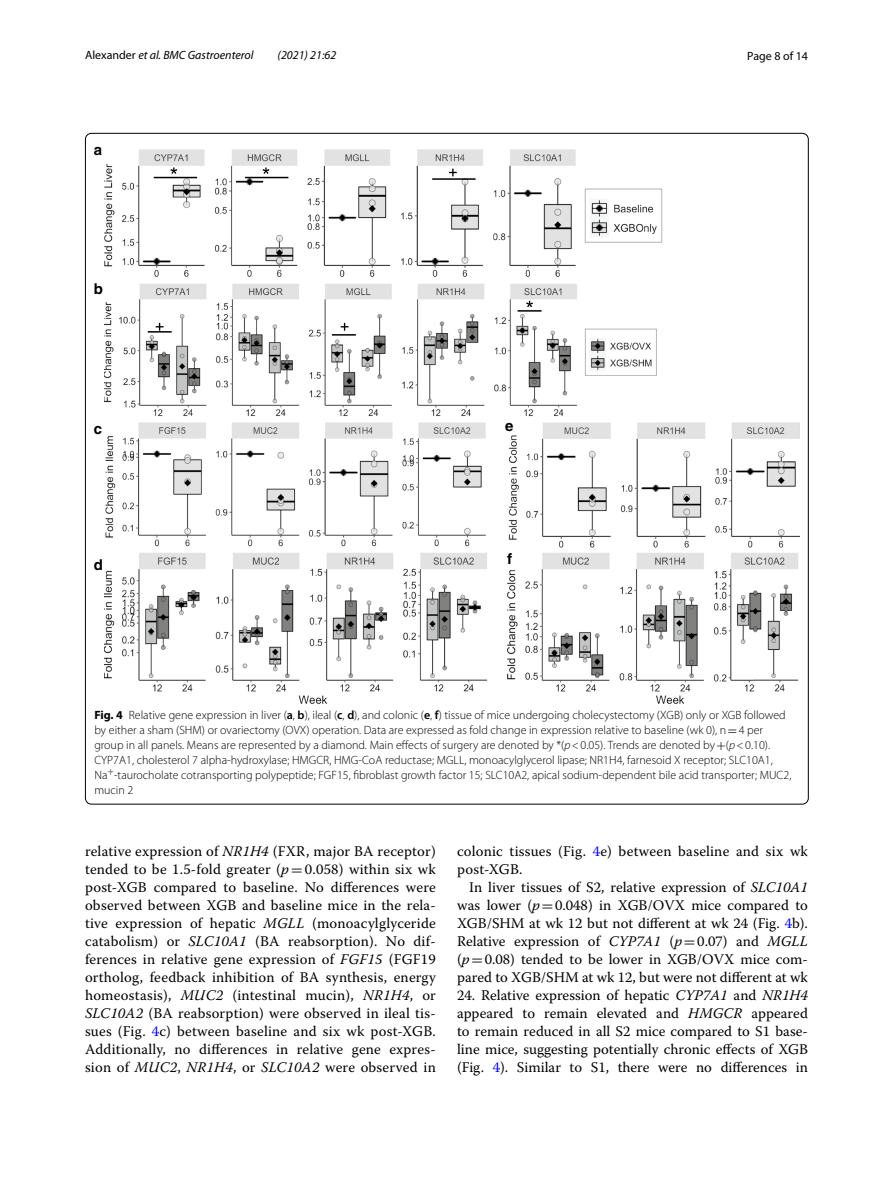
<style>
.page{position:relative;width:893px;height:1187px;background:#fff}
.page>*{position:absolute;margin:0;border:0;box-sizing:border-box;transform-origin:0 0}
.t1{font:15px "Helvetica Bold 3";color:#000}
.t2{font:14.7px/18px "Warnock Pro";letter-spacing:.005em;color:#000;text-align:justify}
.t3{font:300 12px/15px "Myriad Pro";color:#000}
.t4{font:italic 12px "Myriad Pro";color:#000}
.t5{font:12px "Myriad Pro";color:#000}
.s1{font-style:normal}
.s2{font-weight:700}
.s3{font-weight:600}
.s4{font-family:"MTSY";font-weight:400}
.s5{font-style:italic}
.s6{font-family:"MTSY"}
.s7{color:#00f}
</style>
<div class="page">
<img style="left:104px;top:150px;width:696px;height:553px">
<svg style="left:170px;top:167px;width:7px;height:7px"></svg>
<hr style="left:154px;top:177px;width:43px;height:1px;background:#000">
<svg style="left:263px;top:167px;width:6px;height:7px"></svg>
<hr style="left:245px;top:177px;width:43px;height:1px;background:#000">
<svg style="left:449px;top:168px;width:8px;height:8px"></svg>
<hr style="left:432px;top:178px;width:44px;height:2px;background:#000">
<svg style="left:148px;top:323px;width:24px;height:9px"></svg>
<svg style="left:518px;top:301px;width:24px;height:10px"></svg>
<svg style="left:332px;top:323px;width:24px;height:12px"></svg>
<p class="t4" style="left:85px;top:48px;width:170px"><span class="s1">Alexander</span> et al. BMC Gastroenterol</p>
<p class="t4" style="left:278px;top:48px;width:60px">(2021) 21:62</p>
<p class="t5" style="left:747px;top:48px;width:62px">Page 8 of 14</p>
<p class="t1" style="left:94px;top:141px;width:10px">a</p>
<p class="t1" style="left:94px;top:280px;width:11px">b</p>
<p class="t1" style="left:94px;top:419px;width:10px">c</p>
<p class="t1" style="left:94px;top:555px;width:11px">d</p>
<p class="t1" style="left:505px;top:416px;width:10px">e</p>
<p class="t1" style="left:507px;top:549px;width:6px">f</p>
<p class="t3" style="left:94px;top:707px;width:698px"><span class="s2">Fig. 4</span> Relative gene expression in liver (<span class="s3">a</span>, <span class="s3">b</span>), ileal (<span class="s3">c</span>, <span class="s3">d</span>), and colonic (<span class="s3">e</span>, <span class="s3">f</span>) tissue of mice undergoing cholecystectomy (XGB) only or XGB followed by either a sham (SHM) or ovariectomy (OVX) operation. Data are expressed as fold change in expression relative to baseline (wk 0), n<span class="s4">=</span>4 per group in all panels. Means are represented by a diamond. Main effects of surgery are denoted by *(<span class="s5">p</span>&lt;0.05). Trends are denoted by<span class="s4">+</span>(<span class="s5">p</span>&lt;0.10).<br>CYP7A1, cholesterol 7 alpha-hydroxylase; HMGCR, HMG-CoA reductase; MGLL, monoacylglycerol lipase; NR1H4, farnesoid X receptor; SLC10A1, Na<sup>+</sup>-taurocholate cotransporting polypeptide; FGF15, fibroblast growth factor 15; SLC10A2, apical sodium-dependent bile acid transporter; MUC2, mucin 2</p>
<p class="t2" style="left:85px;top:841px;width:352px">relative expression of <span class="s5">NR1H4</span> (FXR, major BA receptor) tended to be 1.5-fold greater (<span class="s5">p</span><span class="s6">=</span>0.058) within six wk post-XGB compared to baseline. No differences were observed between XGB and baseline mice in the rela&shy;tive expression of hepatic <span class="s5">MGLL</span> (monoacylglyceride catabolism) or <span class="s5">SLC10A1</span> (BA reabsorption). No dif&shy;ferences in relative gene expression of <span class="s5">FGF15</span> (FGF19 ortholog, feedback inhibition of BA synthesis, energy homeostasis), <span class="s5">MUC2</span> (intestinal mucin), <span class="s5">NR1H4</span>, or <span class="s5">SLC10A2</span> (BA reabsorption) were observed in ileal tis&shy;sues (Fig. <span class="s7">4</span>c) between baseline and six wk post-XGB.<br>Additionally, no differences in relative gene expres&shy;sion of <span class="s5">MUC2</span>, <span class="s5">NR1H4</span>, or <span class="s5">SLC10A2</span> were observed in</p>
<p class="t2" style="left:457px;top:841px;width:352px">colonic tissues (Fig. <span class="s7">4</span>e) between baseline and six wk post-XGB.</p>
<p class="t2" style="left:457px;top:877px;width:352px;text-indent:12px">In liver tissues of S2, relative expression of <span class="s5">SLC10A1 </span>was lower (<span class="s5">p</span><span class="s6">=</span>0.048) in XGB/OVX mice compared to XGB/SHM at wk 12 but not different at wk 24 (Fig. <span class="s7">4</span>b).<br>Relative expression of <span class="s5">CYP7A1</span> (<span class="s5">p</span><span class="s6">=</span>0.07) and <span class="s5">MGLL </span>(<span class="s5">p</span><span class="s6">=</span>0.08) tended to be lower in XGB/OVX mice com&shy;pared to XGB/SHM at wk 12, but were not different at wk</p>
<p class="t2" style="left:457px;top:985px;width:352px">24. Relative expression of hepatic <span class="s5">CYP7A1</span> and <span class="s5">NR1H4 </span>appeared to remain elevated and <span class="s5">HMGCR</span> appeared to remain reduced in all S2 mice compared to S1 base&shy;line mice, suggesting potentially chronic effects of XGB (Fig. <span class="s7">4</span>). Similar to S1, there were no differences in</p>
</div>
